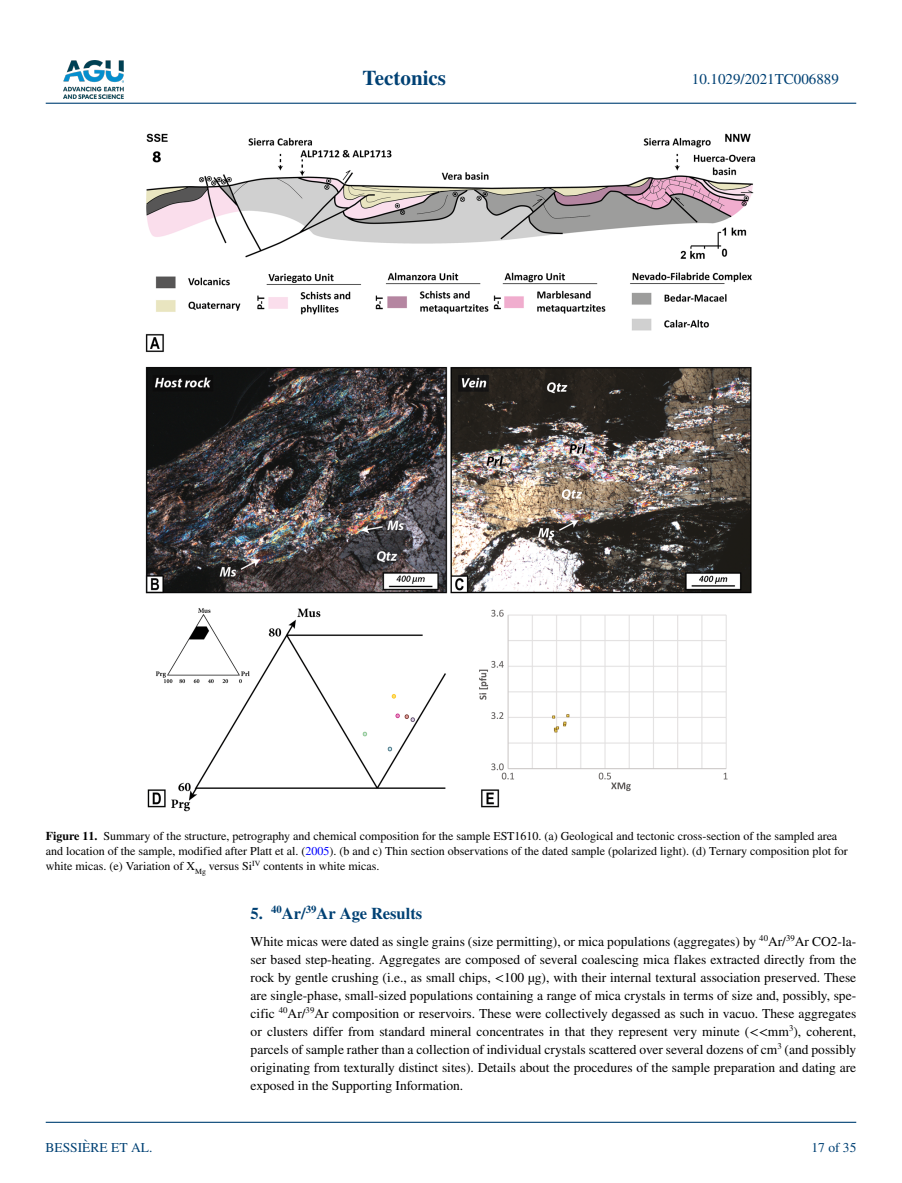
<style>
.page{position:relative;width:902px;height:1183px;background:#fff}
.page>*{position:absolute;margin:0;border:0;box-sizing:border-box;transform-origin:0 0}
.t1{font:700 21px "STIX";color:#004174}
.t2{font:700 16.5px "STIX";color:#004174}
.t3{font:15px "STIX";color:#004174}
.t4{font:13.5px/18px "STIX";color:#000;text-align:justify}
.t5{font:13.5px "STIX";color:#004174}
.t6{font:12px/15px "STIX";color:#000}
.s1{font-weight:700}
.s2{color:#00f}
</style>
<div class="page">
<img style="left:63px;top:60px;width:60px;height:39px">
<hr style="left:46px;top:103px;width:810px;height:1px;background:#004174">
<hr style="left:46px;top:1121px;width:810px;height:1px;background:#004174">
<img style="left:145px;top:134px;width:610px;height:677px">
<h1 class="t1" style="left:362px;top:66px;width:85px">Tectonics</h1>
<p class="t3" style="left:691px;top:69px;width:149px">10.1029/2021TC006889</p>
<p class="t6" style="left:46px;top:829px;width:803px"><span class="s1">Figure 11.</span> Summary of the structure, petrography and chemical composition for the sample EST1610. (a) Geological and tectonic cross-section of the sampled area and location of the sample, modified after Platt et al. (<span class="s2">2005</span>). (b and c) Thin section observations of the dated sample (polarized light). (d) Ternary composition plot for white micas. (e) Variation of X<sub>Mg</sub> versus Si<sup>IV</sup> contents in white micas.</p>
<p class="t5" style="left:45px;top:1138px;width:108px">BESSIÈRE ET AL.</p>
<p class="t2" style="left:250px;top:903px;width:173px">5. <sup>40</sup>Ar/<sup>39</sup>Ar Age Results</p>
<p class="t4" style="left:250px;top:932px;width:607px">White micas were dated as single grains (size permitting), or mica populations (aggregates) by <sup>40</sup>Ar/<sup>39</sup>Ar CO2-la&shy;ser based step-heating. Aggregates are composed of several coalescing mica flakes extracted directly from the rock by gentle crushing (i.e., as small chips, &lt;100 µg), with their internal textural association preserved. These are single-phase, small-sized populations containing a range of mica crystals in terms of size and, possibly, spe&shy;cific <sup>40</sup>Ar/<sup>39</sup>Ar composition or reservoirs. These were collectively degassed as such in vacuo. These aggregates or clusters differ from standard mineral concentrates in that they represent very minute (&lt;&lt;mm<sup>3</sup>), coherent, parcels of sample rather than a collection of individual crystals scattered over several dozens of cm<sup>3</sup> (and possibly originating from texturally distinct sites). Details about the procedures of the sample preparation and dating are exposed in the Supporting Information.</p>
<p class="t5" style="left:811px;top:1138px;width:46px">17 of 35</p>
</div>
